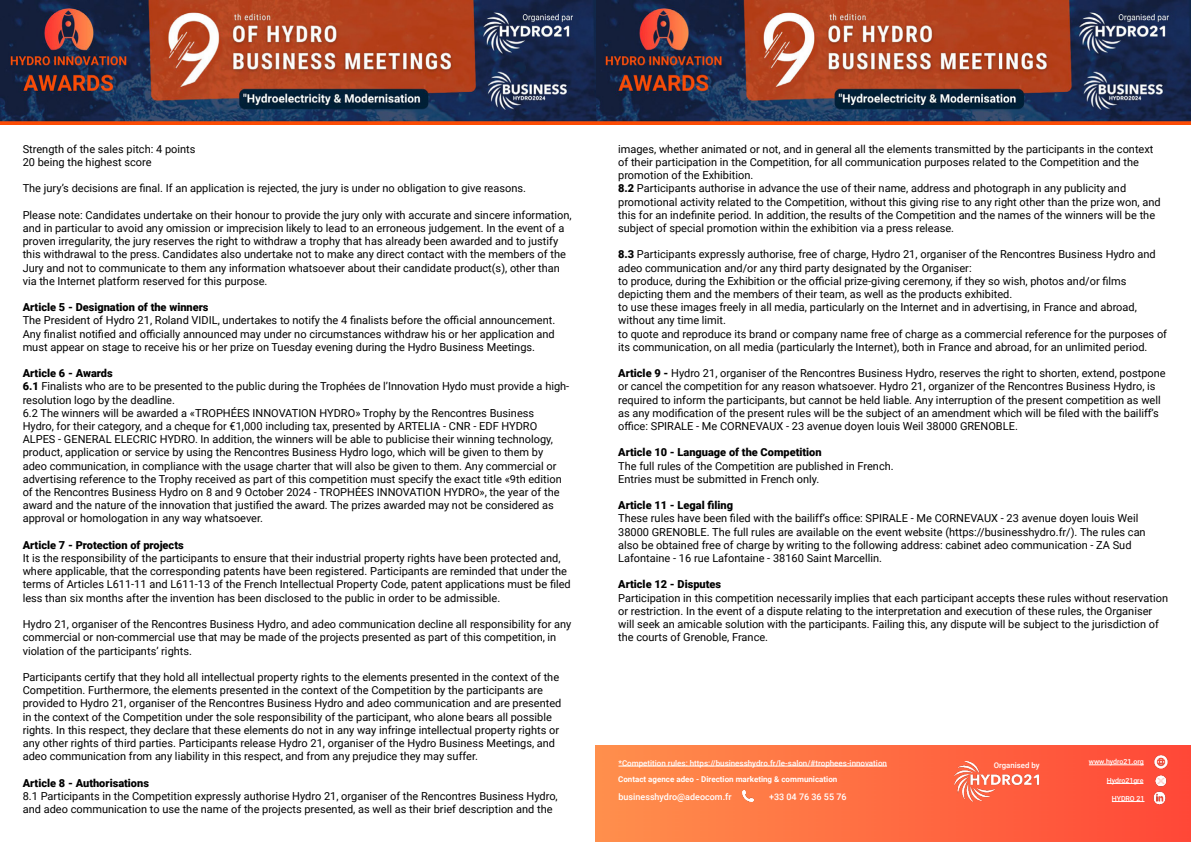
<style>
.page{position:relative;width:1191px;height:842px;background:#fff}
.page>*{position:absolute;margin:0;border:0;box-sizing:border-box;transform-origin:0 0}
.t1{font:11px/13.2px "Roboto";color:#000}
.t2{font:900 11px "Roboto";color:#000}
.t3{font:500 9px "Roboto";color:#fff}
.t4{font:500 8px "Roboto";color:#fff}
.t5{font:700 8px "Roboto";color:#fff}
.t6{font:500 7.8px "Roboto";color:#fff}
.t7{font:500 7px "Roboto";color:#fff}
.s1{font-weight:900}
</style>
<div class="page">
<img style="left:0;top:0;width:1191px;height:124px">
<img style="left:595px;top:746px;width:596px;height:96px">
<img style="left:954px;top:761px;width:84px;height:40px">
<svg style="left:1153px;top:775px;width:14px;height:43px"></svg>
<hr style="left:1088px;top:765px;width:55px;height:1px;background:#fff">
<hr style="left:1106px;top:783px;width:37px;height:1px;background:#fff">
<hr style="left:1111px;top:801px;width:33px;height:1px;background:#fff">
<hr style="left:618px;top:766px;width:269px;height:1px;background:#fff">
<svg style="left:742px;top:790px;width:13px;height:11px"></svg>
<p class="t1" style="left:23px;top:142px;width:174px">Strength of the sales pitch: 4 points<br>20 being the highest score</p>
<p class="t1" style="left:23px;top:181px;width:505px">The jury’s decisions are final. If an application is rejected, the jury is under no obligation to give reasons.</p>
<p class="t1" style="left:23px;top:208px;width:550px">Please note: Candidates undertake on their honour to provide the jury only with accurate and sincere information, and in particular to avoid any omission or imprecision likely to lead to an erroneous judgement. In the event of a proven irregularity, the jury reserves the right to withdraw a trophy that has already been awarded and to justify this withdrawal to the press. Candidates also undertake not to make any direct contact with the members of the Jury and not to communicate to them any information whatsoever about their candidate product(s), other than via the Internet platform reserved for this purpose.</p>
<p class="t2" style="left:23px;top:300px;width:187px">Article 5 - Designation of the winners</p>
<p class="t1" style="left:23px;top:313px;width:534px;text-align:justify">The President of Hydro 21, Roland VIDIL, undertakes to notify the 4 finalists before the official announcement.<br>Any finalist notified and officially announced may under no circumstances withdraw his or her application and must appear on stage to receive his or her prize on Tuesday evening during the Hydro Business Meetings.</p>
<p class="t1" style="left:23px;top:366px;width:548px"><span class="s1">Article 6 - Awards<br>6.1</span> Finalists who are to be presented to the public during the Trophées de l’Innovation Hydo must provide a high&shy;resolution logo by the deadline.<br>6.2 The winners will be awarded a «TROPHÉES INNOVATION HYDRO» Trophy by the Rencontres Business<br>Hydro, for their category, and a cheque for €1,000 including tax, presented by ARTELIA - CNR - EDF HYDRO ALPES - GENERAL ELECRIC HYDRO. In addition, the winners will be able to publicise their winning technology, product, application or service by using the Rencontres Business Hydro logo, which will be given to them by adeo communication, in compliance with the usage charter that will also be given to them. Any commercial or advertising reference to the Trophy received as part of this competition must specify the exact title «9th edition of the Rencontres Business Hydro on 8 and 9 October 2024 - TROPHÉES INNOVATION HYDRO», the year of the award and the nature of the innovation that justified the award. The prizes awarded may not be considered as approval or homologation in any way whatsoever.</p>
<p class="t2" style="left:23px;top:537px;width:163px">Article 7 - Protection of projects</p>
<p class="t1" style="left:23px;top:551px;width:549px">It is the responsibility of the participants to ensure that their industrial property rights have been protected and, where applicable, that the corresponding patents have been registered. Participants are reminded that under the terms of Articles L611-11 and L611-13 of the French Intellectual Property Code, patent applications must be filed less than six months after the invention has been disclosed to the public in order to be admissible.</p>
<p class="t1" style="left:23px;top:617px;width:550px">Hydro 21, organiser of the Rencontres Business Hydro, and adeo communication decline all responsibility for any commercial or non-commercial use that may be made of the projects presented as part of this competition, in violation of the participants’ rights.</p>
<p class="t1" style="left:23px;top:670px;width:540px">Participants certify that they hold all intellectual property rights to the elements presented in the context of the Competition. Furthermore, the elements presented in the context of the Competition by the participants are provided to Hydro 21, organiser of the Rencontres Business Hydro and adeo communication and are presented in the context of the Competition under the sole responsibility of the participant, who alone bears all possible rights. In this respect, they declare that these elements do not in any way infringe intellectual property rights or any other rights of third parties. Participants release Hydro 21, organiser of the Hydro Business Meetings, and adeo communication from any liability in this respect, and from any prejudice they may suffer.</p>
<p class="t2" style="left:23px;top:775px;width:128px">Article 8 - Authorisations</p>
<p class="t1" style="left:23px;top:789px;width:536px">8.1 Participants in the Competition expressly authorise Hydro 21, organiser of the Rencontres Business Hydro, and adeo communication to use the name of the projects presented, as well as their brief description and the</p>
<p class="t1" style="left:618px;top:142px;width:544px">images, whether animated or not, and in general all the elements transmitted by the participants in the context of their participation in the Competition, for all communication purposes related to the Competition and the promotion of the Exhibition.<br><span class="s1">8.2</span> Participants authorise in advance the use of their name, address and photograph in any publicity and promotional activity related to the Competition, without this giving rise to any right other than the prize won, and this for an indefinite period. In addition, the results of the Competition and the names of the winners will be the subject of special promotion within the exhibition via a press release.</p>
<p class="t1" style="left:618px;top:247px;width:550px"><span class="s1">8.3</span> Participants expressly authorise, free of charge, Hydro 21, organiser of the Rencontres Business Hydro and adeo communication and/or any third party designated by the Organiser:<br>to produce, during the Exhibition or the official prize-giving ceremony, if they so wish, photos and/or films depicting them and the members of their team, as well as the products exhibited.<br>to use these images freely in all media, particularly on the Internet and in advertising, in France and abroad, without any time limit.<br>to quote and reproduce its brand or company name free of charge as a commercial reference for the purposes of its communication, on all media (particularly the Internet), both in France and abroad, for an unlimited period.</p>
<p class="t1" style="left:618px;top:366px;width:549px"><span class="s1">Article 9 -</span> Hydro 21, organiser of the Rencontres Business Hydro, reserves the right to shorten, extend, postpone or cancel the competition for any reason whatsoever. Hydro 21, organizer of the Rencontres Business Hydro, is required to inform the participants, but cannot be held liable. Any interruption of the present competition as well as any modification of the present rules will be the subject of an amendment which will be filed with the bailiff’s office: SPIRALE - Me CORNEVAUX - 23 avenue doyen louis Weil 38000 GRENOBLE.</p>
<p class="t2" style="left:618px;top:445px;width:205px">Article 10 - Language of the Competition</p>
<p class="t1" style="left:618px;top:459px;width:277px">The full rules of the Competition are published in French.<br>Entries must be submitted in French only.</p>
<p class="t2" style="left:618px;top:498px;width:116px">Article 11 - Legal filing</p>
<p class="t1" style="left:618px;top:511px;width:529px">These rules have been filed with the bailiff’s office: SPIRALE - Me CORNEVAUX - 23 avenue doyen louis Weil 38000 GRENOBLE. The full rules are available on the event website (https://businesshydro.fr/). The rules can also be obtained free of charge by writing to the following address: cabinet adeo communication - ZA Sud Lafontaine - 16 rue Lafontaine - 38160 Saint Marcellin.</p>
<p class="t2" style="left:618px;top:577px;width:104px">Article 12 - Disputes</p>
<p class="t1" style="left:618px;top:591px;width:551px">Participation in this competition necessarily implies that each participant accepts these rules without reservation or restriction. In the event of a dispute relating to the interpretation and execution of these rules, the Organiser will seek an amicable solution with the participants. Failing this, any dispute will be subject to the jurisdiction of the courts of Grenoble, France.</p>
<p class="t4" style="left:618px;top:757px;width:270px">*Competition rules: https://businesshydro.fr/le-salon/#trophees-innovation</p>
<p class="t5" style="left:618px;top:774px;width:221px">Contact agence adeo - Direction marketing &amp; communication</p>
<p class="t3" style="left:618px;top:791px;width:115px">businesshydro@adeocom.fr</p>
<p class="t3" style="left:769px;top:791px;width:79px">+33 04 76 36 55 76</p>
<p class="t6" style="left:993px;top:759px;width:47px">Organised by</p>
<p class="t7" style="left:1088px;top:757px;width:56px">www.hydro21.org</p>
<p class="t7" style="left:1106px;top:775px;width:38px">Hydro21gre</p>
<p class="t7" style="left:1111px;top:794px;width:34px">HYDRO 21</p>
</div>
